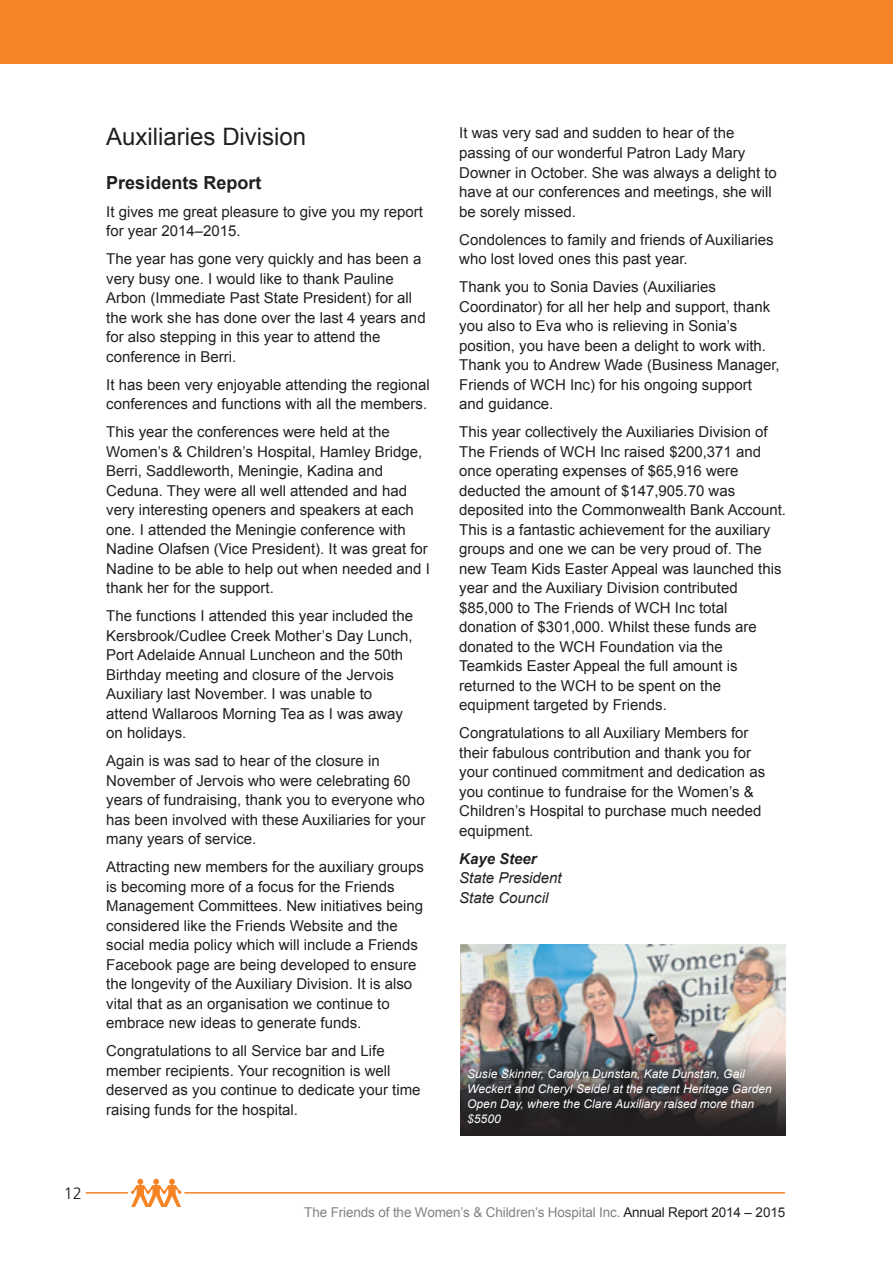
<style>
.page{position:relative;width:893px;height:1263px;background:#fff}
.page>*{position:absolute;margin:0;border:0;box-sizing:border-box;transform-origin:0 0}
.Subhead_1{font:24px "Arial";color:#231f20}
.Subhead_1-2{font:700 18px "Arial";color:#231f20}
.t1{font:300 16.5px "Frutiger";color:#231f20}
.Body_Copy{font:15px/19.5px "Arial";color:#231f20}
.Body_Copy-2{font:italic 15px/19.5px "Arial";color:#231f20}
.t2{font:13.5px "Arial";letter-spacing:-.01em;color:#808285}
.Image_Caption{font:italic 12px/15px "Arial";color:#fff}
.s1{font-weight:700}
.s2{color:#231f20}
</style>
<div class="page">
<hr style="left:185px;top:1192px;width:599px;height:1px;background:#f58427">
<hr style="left:86px;top:1192px;width:42px;height:1px;background:#f58427">
<svg style="left:131px;top:1179px;width:50px;height:28px"></svg>
<div style="left:0;top:0;width:893px;height:64px;background:#f58427"></div>
<img style="left:460px;top:944px;width:326px;height:191px">
<img style="left:460px;top:1050px;width:325px;height:85px">
<p class="t1" style="left:64px;top:1183px;width:20px">12</p>
<p class="Subhead_1" style="left:106px;top:121px;width:202px">Auxiliaries Division</p>
<p class="Subhead_1-2" style="left:106px;top:171px;width:157px">Presidents Report</p>
<p class="Body_Copy" style="left:106px;top:202px;width:318px">It gives me great pleasure to give you my report for year 2014–2015.</p>
<p class="Body_Copy" style="left:106px;top:249px;width:321px">The year has gone very quickly and has been a very busy one. I would like to thank Pauline Arbon (Immediate Past State President) for all the work she has done over the last 4 years and for also stepping in this year to attend the conference in Berri.</p>
<p class="Body_Copy" style="left:106px;top:375px;width:325px">It has been very enjoyable attending the regional conferences and functions with all the members.</p>
<p class="Body_Copy" style="left:106px;top:422px;width:325px">This year the conferences were held at the Women’s &amp; Children’s Hospital, Hamley Bridge, Berri, Saddleworth, Meningie, Kadina and Ceduna. They were all well attended and had very interesting openers and speakers at each one. I attended the Meningie conference with Nadine Olafsen (Vice President). It was great for Nadine to be able to help out when needed and I thank her for the support.</p>
<p class="Body_Copy" style="left:106px;top:606px;width:308px">The functions I attended this year included the Kersbrook/Cudlee Creek Mother’s Day Lunch, Port Adelaide Annual Luncheon and the 50th Birthday meeting and closure of the Jervois Auxiliary last November. I was unable to attend Wallaroos Morning Tea as I was away on holidays.</p>
<p class="Body_Copy" style="left:106px;top:751px;width:321px">Again is was sad to hear of the closure in November of Jervois who were celebrating 60 years of fundraising, thank you to everyone who has been involved with these Auxiliaries for your many years of service.</p>
<p class="Body_Copy" style="left:106px;top:857px;width:319px">Attracting new members for the auxiliary groups is becoming more of a focus for the Friends Management Committees. New initiatives being considered like the Friends Website and the social media policy which will include a Friends Facebook page are being developed to ensure the longevity of the Auxiliary Division. It is also vital that as an organisation we continue to embrace new ideas to generate funds.</p>
<p class="Body_Copy" style="left:106px;top:1041px;width:316px">Congratulations to all Service bar and Life member recipients. Your recognition is well deserved as you continue to dedicate your time raising funds for the hospital.</p>
<p class="Body_Copy" style="left:459px;top:124px;width:319px">It was very sad and sudden to hear of the passing of our wonderful Patron Lady Mary Downer in October. She was always a delight to have at our conferences and meetings, she will be sorely missed.</p>
<p class="Body_Copy" style="left:459px;top:230px;width:316px">Condolences to family and friends of Auxiliaries who lost loved ones this past year.</p>
<p class="Body_Copy" style="left:459px;top:277px;width:322px">Thank you to Sonia Davies (Auxiliaries Coordinator) for all her help and support, thank you also to Eva who is relieving in Sonia’s position, you have been a delight to work with.<br>Thank you to Andrew Wade (Business Manager, Friends of WCH Inc) for his ongoing support and guidance.</p>
<p class="Body_Copy" style="left:459px;top:422px;width:328px">This year collectively the Auxiliaries Division of The Friends of WCH Inc raised $200,371 and once operating expenses of $65,916 were deducted the amount of $147,905.70 was deposited into the Commonwealth Bank Account.<br>This is a fantastic achievement for the auxiliary groups and one we can be very proud of. The new Team Kids Easter Appeal was launched this year and the Auxiliary Division contributed $85,000 to The Friends of WCH Inc total donation of $301,000. Whilst these funds are donated to the WCH Foundation via the Teamkids Easter Appeal the full amount is returned to the WCH to be spent on the equipment targeted by Friends.</p>
<p class="Body_Copy" style="left:459px;top:723px;width:307px">Congratulations to all Auxiliary Members for their fabulous contribution and thank you for your continued commitment and dedication as you continue to fundraise for the Women’s &amp; Children’s Hospital to purchase much needed equipment.</p>
<p class="Body_Copy-2" style="left:459px;top:849px;width:104px"><span class="s1">Kaye Steer<br></span>State President<br>State Council</p>
<p class="Image_Caption" style="left:467px;top:1067px;width:306px">Susie Skinner, Carolyn Dunstan, Kate Dunstan, Gail Weckert and Cheryl Seidel at the recent Heritage Garden Open Day, where the Clare Auxiliary raised more than $5500</p>
<p class="t2" style="left:304px;top:1203px;width:482px">The Friends of the Women’s &amp; Children’s Hospital Inc. <span class="s2">Annual Report 2014 – 2015</span></p>
</div>
